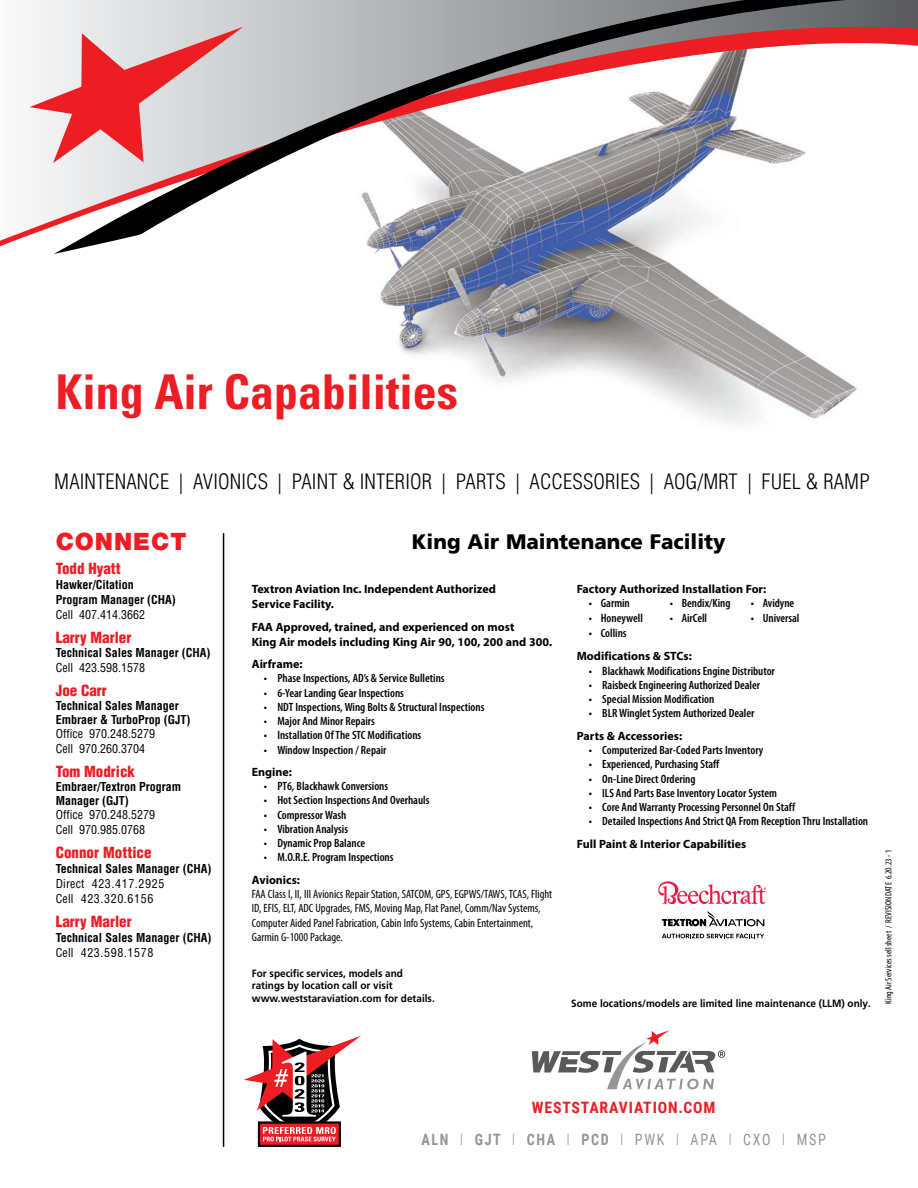
<style>
.page{position:relative;width:918px;height:1188px;background:#fff}
.page>*{position:absolute;margin:0;border:0;box-sizing:border-box;transform-origin:0 0}
.t1{font:700 condensed 48px "Univers LT Std";color:#ed1d24}
.t2{font:900 24px "Helvetica Neue LT Std";letter-spacing:.04em;color:#ed1d24}
.t3{font:900 21px "Frutiger LT Pro";color:#000}
.t4{font:300 condensed 20.7px "Helvetica";letter-spacing:.005em;color:#000}
.t5{font:700 15.75px "Roboto Condensed";letter-spacing:.115em;color:#939598;scale:.9 1}
.t6{font:700 15.75px "Roboto Condensed";letter-spacing:.055em;color:#ed1d24}
.t7{font:900 condensed 15px "Helvetica";color:#ed1d24}
.t8{font:600 condensed 12px "Myriad Pro";color:#000}
.t9{font:700 12px/15px "Myriad Pro";color:#000}
.t10{font:condensed 12px/14.2px "Myriad Pro";color:#000}
.t11{font:700 condensed 12px/14.2px "Helvetica";color:#000}
.t12{font:condensed 12px/14.2px "Helvetica";color:#000}
.t13{font:condensed 12px/15px "Helvetica";letter-spacing:.05em;color:#000}
.t14{font:700 10.5px/12.6px "Frutiger LT Pro";color:#000;scale:.95 1}
.t15{font:condensed 9px "Myriad Pro";color:#000}
.s1{font-weight:300}
.s2{font-weight:400}
</style>
<div class="page">
<hr style="left:223px;top:533px;width:1px;height:614px;background:#000">
<svg style="left:532px;top:1030px;width:193px;height:59px"></svg>
<svg style="left:244px;top:1036px;width:117px;height:111px"></svg>
<svg style="left:658px;top:881px;width:108px;height:23px"></svg>
<svg style="left:662px;top:911px;width:102px;height:15px"></svg>
<svg style="left:662px;top:934px;width:102px;height:4px"></svg>
<img style="left:380px;top:254px;width:477px;height:169px">
<div style="left:51px;top:366px;width:413px;height:61px;background:#fff"></div>
<svg style="left:0;top:5px;width:54px;height:242px"></svg>
<svg style="left:54px;top:0;width:864px;height:254px"></svg>
<svg style="left:30px;top:27px;width:213px;height:136px;background:#e3a6a9"></svg>
<h1 class="t1" style="left:56px;top:362px;width:404px">King Air Capabilities</h1>
<h3 class="t4" style="left:54px;top:468px;width:817px">MAINTENANCE | AVIONICS | PAINT &amp; INTERIOR | PARTS | ACCESSORIES | AOG/MRT | FUEL &amp; RAMP</h3>
<h2 class="t2" style="left:56px;top:527px;width:132px">CONNECT</h2>
<p class="t7" style="left:56px;top:559px;width:67px">Todd Hyatt</p>
<p class="t11" style="left:56px;top:577px;width:121px;line-height:15px">Hawker/Citation<br>Program Manager (CHA)</p>
<p class="t12" style="left:56px;top:608px;width:91px">Cell 407.414.3662</p>
<p class="t7" style="left:56px;top:628px;width:77px">Larry Marler</p>
<p class="t11" style="left:56px;top:646px;width:156px">Technical Sales Manager (CHA)</p>
<p class="t12" style="left:56px;top:660px;width:91px">Cell 423.598.1578</p>
<p class="t7" style="left:56px;top:681px;width:53px">Joe Carr</p>
<p class="t11" style="left:56px;top:698px;width:136px">Technical Sales Manager<br>Embraer &amp; TurboProp (GJT)</p>
<p class="t12" style="left:56px;top:727px;width:101px">Office 970.248.5279<br>Cell 970.260.3704</p>
<p class="t7" style="left:56px;top:762px;width:81px">Tom Modrick</p>
<p class="t11" style="left:56px;top:779px;width:127px">Embraer/Textron Program<br>Manager (GJT)</p>
<p class="t12" style="left:56px;top:808px;width:101px">Office 970.248.5279<br>Cell 970.985.0768</p>
<p class="t7" style="left:56px;top:843px;width:97px">Connor Mottice</p>
<p class="t11" style="left:56px;top:861px;width:157px">Technical Sales Manager (CHA)</p>
<p class="t13" style="left:56px;top:876px;width:110px">Direct 423.417.2925<br>Cell 423.320.6156</p>
<p class="t7" style="left:56px;top:912px;width:78px">Larry Marler</p>
<p class="t11" style="left:56px;top:930px;width:157px">Technical Sales Manager (CHA)</p>
<p class="t13" style="left:56px;top:945px;width:99px">Cell 423.598.1578</p>
<h3 class="t3" style="left:412px;top:529px;width:315px">King Air Maintenance Facility</h3>
<p class="t9" style="left:252px;top:581px;width:246px">Textron Aviation Inc. Independent Authorized<br>Service Facility.</p>
<p class="t9" style="left:252px;top:619px;width:302px">FAA Approved, trained, and experienced on most<br>King Air models including King Air 90, 100, 200 and 300.</p>
<p class="t9" style="left:252px;top:656px;width:52px">Airframe:</p>
<p class="t8" style="left:264px;top:671px;width:182px">• Phase Inspections, AD’s &amp; Service Bulletins</p>
<p class="t8" style="left:264px;top:685px;width:142px">• 6-Year Landing Gear Inspections</p>
<p class="t8" style="left:264px;top:699px;width:222px">• NDT Inspections, Wing Bolts &amp; Structural Inspections</p>
<p class="t8" style="left:264px;top:714px;width:112px">• Major And Minor Repairs</p>
<p class="t8" style="left:264px;top:728px;width:159px">• Installation Of The STC Modifications</p>
<p class="t8" style="left:264px;top:742px;width:124px">• Window Inspection / Repair</p>
<p class="t9" style="left:252px;top:764px;width:42px">Engine:</p>
<p class="t8" style="left:264px;top:779px;width:126px">• PT6, Blackhawk Conversions</p>
<p class="t8" style="left:264px;top:793px;width:167px">• Hot Section Inspections And Overhauls</p>
<p class="t8" style="left:264px;top:807px;width:84px">• Compressor Wash</p>
<p class="t8" style="left:264px;top:822px;width:86px">• Vibration Analysis</p>
<p class="t8" style="left:264px;top:836px;width:103px">• Dynamic Prop Balance</p>
<p class="t8" style="left:264px;top:850px;width:131px">• M.O.R.E. Program Inspections</p>
<p class="t9" style="left:252px;top:872px;width:50px">Avionics:</p>
<p class="t10" style="left:252px;top:887px;width:302px">FAA Class I, II, III Avionics Repair Station, SATCOM, GPS, EGPWS/TAWS, TCAS, Flight ID, EFIS, ELT, ADC Upgrades, FMS, Moving Map, Flat Panel, Comm/Nav Systems, Computer Aided Panel Fabrication, Cabin Info Systems, Cabin Entertainment, Garmin G-1000 Package.</p>
<p class="t9" style="left:577px;top:581px;width:191px">Factory Authorized Installation For:</p>
<p class="t8" style="left:670px;top:596px;width:62px">• Bendix/King</p>
<p class="t8" style="left:670px;top:611px;width:39px">• AirCell</p>
<p class="t8" style="left:751px;top:596px;width:45px">• Avidyne</p>
<p class="t8" style="left:751px;top:611px;width:50px">• Universal</p>
<p class="t8" style="left:589px;top:596px;width:43px">• Garmin</p>
<p class="t8" style="left:589px;top:611px;width:56px">• Honeywell</p>
<p class="t8" style="left:589px;top:626px;width:39px">• Collins</p>
<p class="t9" style="left:577px;top:649px;width:117px">Modifications &amp; STCs:</p>
<p class="t8" style="left:589px;top:663px;width:188px">• Blackhawk Modifications Engine Distributor</p>
<p class="t8" style="left:589px;top:678px;width:173px">• Raisbeck Engineering Authorized Dealer</p>
<p class="t8" style="left:589px;top:692px;width:127px">• Special Mission Modification</p>
<p class="t8" style="left:589px;top:706px;width:167px">• BLR Winglet System Authorized Dealer</p>
<p class="t9" style="left:577px;top:728px;width:107px">Parts &amp; Accessories:</p>
<p class="t8" style="left:589px;top:743px;width:176px">• Computerized Bar-Coded Parts Inventory</p>
<p class="t8" style="left:589px;top:757px;width:132px">• Experienced, Purchasing Staff</p>
<p class="t8" style="left:589px;top:771px;width:108px">• On-Line Direct Ordering</p>
<p class="t8" style="left:589px;top:786px;width:190px">• ILS And Parts Base Inventory Locator System</p>
<p class="t8" style="left:589px;top:800px;width:208px">• Core And Warranty Processing Personnel On Staff</p>
<p class="t8" style="left:589px;top:814px;width:281px">• Detailed Inspections And Strict QA From Reception Thru Installation</p>
<p class="t9" style="left:577px;top:836px;width:171px">Full Paint &amp; Interior Capabilities</p>
<p class="t14" style="left:252px;top:967px;width:194px">For specific services, models and ratings by location call or visit www.weststaraviation.com for details.</p>
<p class="t14" style="left:571px;top:997px;width:317px">Some locations/models are limited line maintenance (LLM) only.</p>
<p class="t15" style="left:883px;top:1004px;width:156px;rotate:-90deg">King Air Services sell sheet / REVISION DATE 6.20.23 - 1</p>
<h3 class="t6" style="left:532px;top:1096px;width:185px">WESTSTARAVIATION.COM</h3>
<h3 class="t5" style="left:422px;top:1128px;width:451px">ALN <span class="s1">I</span> GJT <span class="s1">I</span> CHA <span class="s1">I</span> PCD <span class="s1">I</span> <span class="s2">PWK</span> <span class="s1">I</span> <span class="s2">APA</span> <span class="s1">I</span> <span class="s2">CXO</span> <span class="s1">I</span> <span class="s2">MSP</span></h3>
</div>
